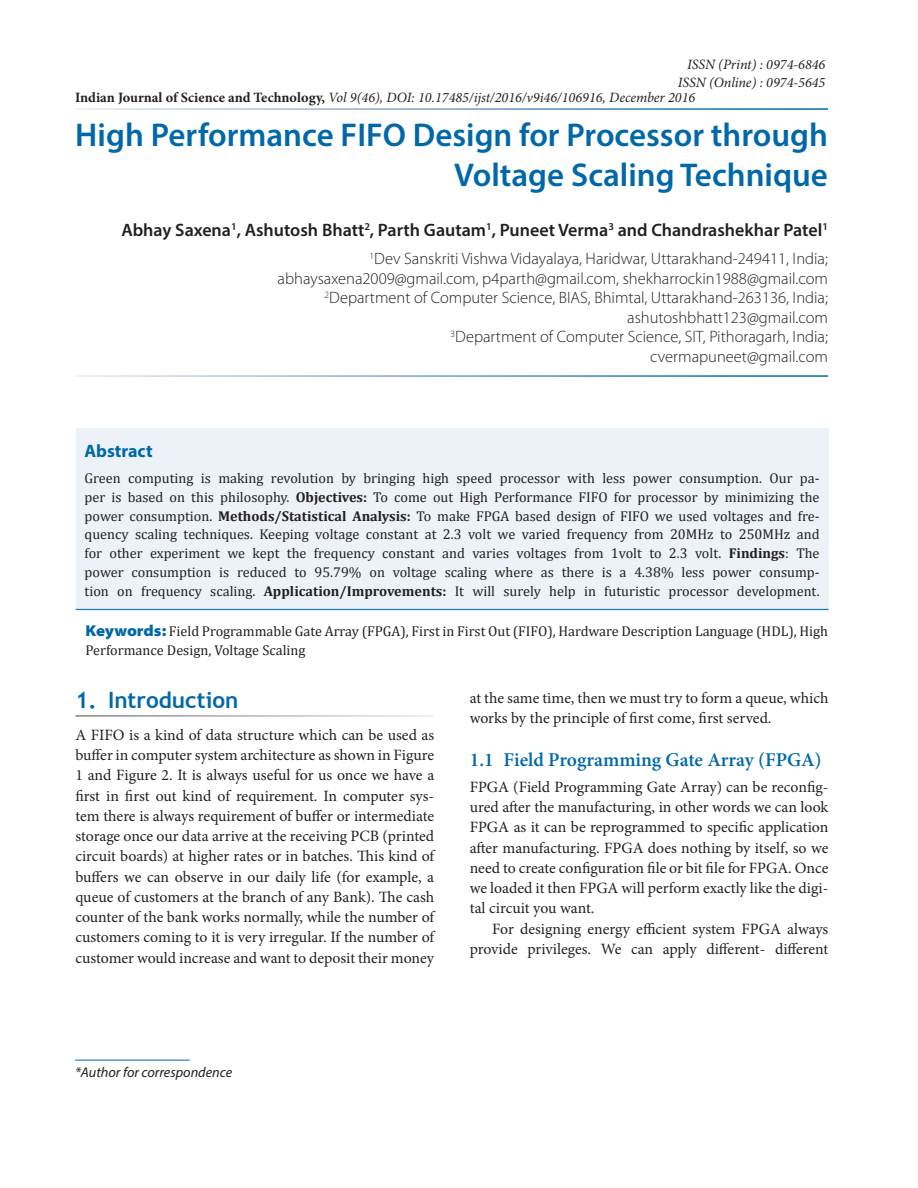
<style>
.page{position:relative;width:918px;height:1188px;background:#fff}
.page>*{position:absolute;margin:0;border:0;box-sizing:border-box;transform-origin:0 0}
.AT{font:600 33px/40.5px "Myriad Pro";color:#0068a9;text-align:right}
.t1{font:700 22.5px "Trebuchet MS";color:#0068a9}
.t2{font:600 19.5px "Minion Pro";color:#0068a9}
.Author{font:600 18px "Myriad Pro";color:#231f20}
.Abs_Head{font:700 18px "Myriad Pro";color:#0068a9}
.Affiliation{font:300 16.5px/19.5px "Myriad Pro";color:#231f20;text-align:right}
.Text{font:15.75px/20.2px "Minion Pro";color:#231f20;text-align:justify}
.Text_Ind{font:15.75px/20.2px "Minion Pro";color:#231f20;text-align:right}
.Abs_Text1{font:14.25px/18.8px "Cambria";color:#231f20;text-align:justify}
.t3{font:italic 14.25px "Minion Pro";color:#231f20}
.Keyword{font:14.25px/18.8px "Cambria";color:#231f20}
.Footnote1{font:italic 14.25px "Myriad Pro";color:#231f20}
.s1{font-weight:700;font-style:normal}
.s2{font-weight:700}
.s3{font-family:"Myriad Pro";font-weight:900;font-stretch:semi-expanded;font-size:15.75px;color:#0068a9}
</style>
<div class="page">
<div style="left:76px;top:429px;width:753px;height:182px;background:#edf2f8"></div>
<hr style="left:76px;top:609px;width:753px;height:1px;background:#0068a9">
<hr style="left:75px;top:1060px;width:115px;height:1px;background:#0068a9">
<p class="t3" style="left:687px;top:55px;width:140px">ISSN (Print) : 0974-6846</p>
<p class="t3" style="left:678px;top:73px;width:149px">ISSN (Online) : 0974-5645</p>
<p class="t3" style="left:75px;top:87px;width:622px"><span class="s1">Indian Journal of Science and Technology,</span> Vol 9(46), DOI: 10.17485/ijst/2016/v9i46/106916, December 2016</p>
<p class="AT" style="left:75px;top:114px;width:754px">High Performance FIFO Design for Processor through<br>Voltage Scaling Technique</p>
<p class="Author" style="left:121px;top:218px;width:708px">Abhay Saxena<sup>1</sup>, Ashutosh Bhatt<sup>2</sup>, Parth Gautam<sup>1</sup>, Puneet Verma<sup>3</sup> and Chandrashekhar Patel<sup>1</sup></p>
<p class="Affiliation" style="left:278px;top:249px;width:552px"><sup>1</sup>Dev Sanskriti Vishwa Vidayalaya, Haridwar, Uttarakhand-249411, India; abhaysaxena2009@gmail.com, p4parth@gmail.com, shekharrockin1988@gmail.com <sup>2</sup>Department of Computer Science, BIAS, Bhimtal, Uttarakhand-263136, India; ashutoshbhatt123@gmail.com<br><sup>3</sup>Department of Computer Science, SIT, Pithoragarh, India; cvermapuneet@gmail.com</p>
<p class="Abs_Head" style="left:85px;top:439px;width:70px">Abstract</p>
<p class="Abs_Text1" style="left:85px;top:469px;width:737px">Green computing is making revolution by bringing high speed processor with less power consumption. Our pa&shy;per is based on this philosophy. <span class="s2">Objectives:</span> To come out High Performance FIFO for processor by minimizing the power consumption. <span class="s2">Methods/Statistical Analysis:</span> To make FPGA based design of FIFO we used voltages and fre&shy;quency scaling techniques. Keeping voltage constant at 2.3 volt we varied frequency from 20MHz to 250MHz and for other experiment we kept the frequency constant and varies voltages from 1volt to 2.3 volt. <span class="s2">Findings</span>: The power consumption is reduced to 95.79% on voltage scaling where as there is a 4.38% less power consump&shy;tion on frequency scaling. <span class="s2">Application/Improvements:</span> It will surely help in futuristic processor development.</p>
<p class="Keyword" style="left:86px;top:622px;width:744px"><span class="s3">Keywords:</span> Field Programmable Gate Array (FPGA), First in First Out (FIFO), Hardware Description Language (HDL), High<br>Performance Design, Voltage Scaling</p>
<h1 class="t1" style="left:75px;top:686px;width:164px">1. Introduction</h1>
<p class="Text" style="left:75px;top:725px;width:360px">A FIFO is a kind of data structure which can be used as buffer in computer system architecture as shown in Figure 1 and Figure 2. It is always useful for us once we have a first in first out kind of requirement. In computer sys&shy;tem there is always requirement of buffer or intermediate storage once our data arrive at the receiving PCB (printed circuit boards) at higher rates or in batches. This kind of buffers we can observe in our daily life (for example, a queue of customers at the branch of any Bank). The cash counter of the bank works normally, while the number of customers coming to it is very irregular. If the number of customer would increase and want to deposit their money</p>
<p class="Text" style="left:470px;top:687px;width:360px">at the same time, then we must try to form a queue, which works by the principle of first come, first served.</p>
<h2 class="t2" style="left:470px;top:746px;width:353px">1.1 Field Programming Gate Array (FPGA)</h2>
<p class="Text" style="left:470px;top:777px;width:360px">FPGA (Field Programming Gate Array) can be reconfig&shy;ured after the manufacturing, in other words we can look FPGA as it can be reprogrammed to specific application after manufacturing. FPGA does nothing by itself, so we need to create configuration file or bit file for FPGA. Once we loaded it then FPGA will perform exactly like the digi&shy;tal circuit you want.</p>
<p class="Text_Ind" style="left:470px;top:918px;width:360px">For designing energy efficient system FPGA always provide privileges. We can apply different- different</p>
<p class="Footnote1" style="left:75px;top:1063px;width:159px">*Author for correspondence</p>
</div>
